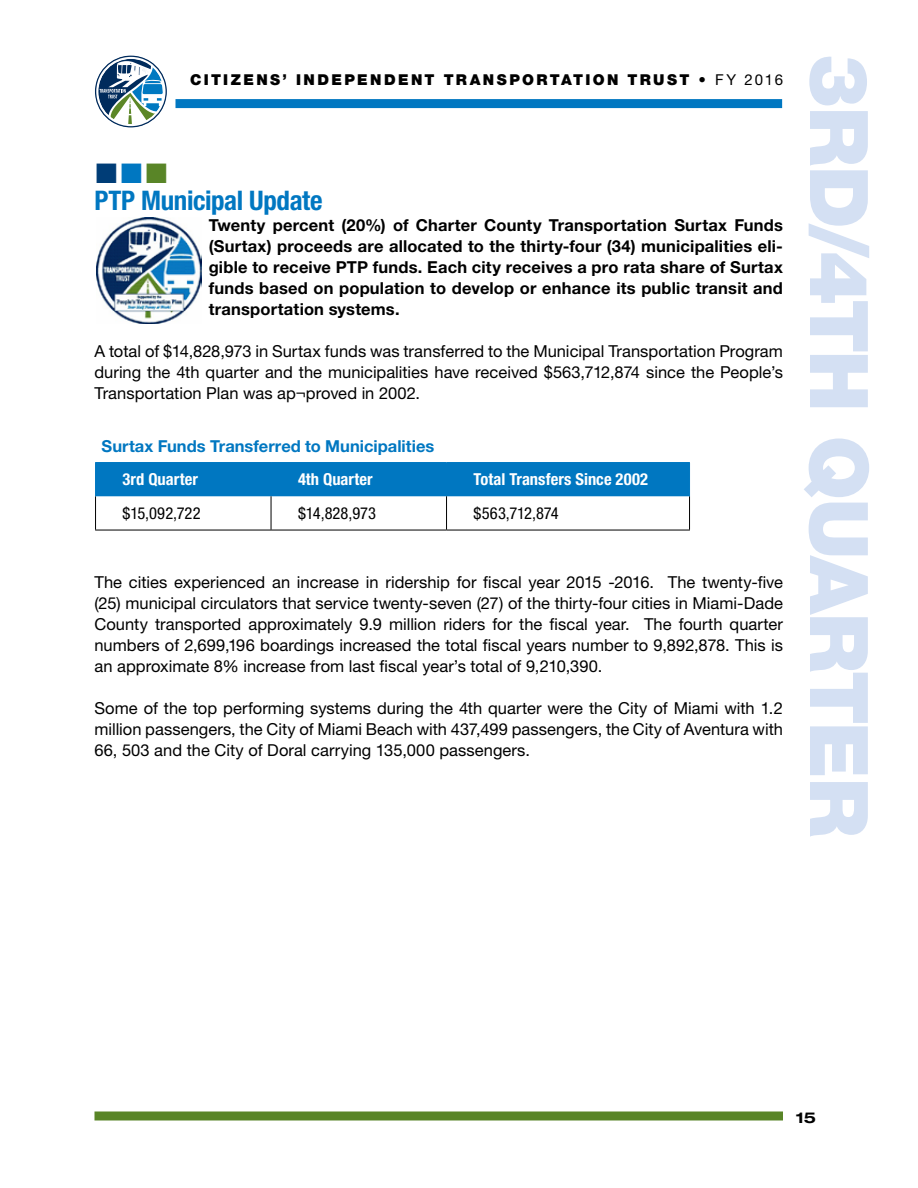
<style>
.page{position:relative;width:918px;height:1188px;background:#fff}
.page>*{position:absolute;margin:0;border:0;box-sizing:border-box;transform-origin:0 0}
.t1{font:900 81px "Helvetica Neue LT Std";letter-spacing:-.025em;color:#d4e0f3}
.t2{font:700 condensed 27px "Helvetica Neue LT Std";letter-spacing:-.015em;color:#0077c1}
.t3{font:16.5px/21px "Helvetica Neue LT Std";color:#000;text-align:justify}
.t4{font:700 16.5px/21px "Helvetica Neue LT Std";letter-spacing:.01em;color:#000;text-align:justify}
.t5{font:700 condensed 16.5px "Helvetica Neue LT Std";letter-spacing:.005em;color:#fff}
.t6{font:700 16.5px "Helvetica Neue LT Std";color:#0077c1}
.t7{font:condensed 16.5px "Helvetica Neue LT Std";color:#000}
.t8{font:900 15px "Helvetica Neue LT Std";letter-spacing:.155em;color:#000}
.t9{font:700 expanded 15px "Helvetica Neue LT Std";color:#000}
.s1{font-weight:400}
</style>
<div class="page">
<svg style="left:95px;top:55px;width:72px;height:73px"></svg>
<div style="left:176px;top:99px;width:606px;height:9px;background:#0077c1"></div>
<div style="left:94px;top:1112px;width:689px;height:8px;background:#598527"></div>
<img style="left:96px;top:218px;width:106px;height:106px">
<div style="left:96px;top:463px;width:593px;height:33px;background:#0077c1"></div>
<hr style="left:271px;top:496px;width:1px;height:34px;background:#000">
<hr style="left:446px;top:496px;width:1px;height:34px;background:#000">
<hr style="left:95px;top:530px;width:176px;height:1px;background:#000">
<hr style="left:271px;top:530px;width:176px;height:1px;background:#000">
<hr style="left:447px;top:530px;width:243px;height:1px;background:#000">
<hr style="left:95px;top:496px;width:1px;height:34px;background:#000">
<hr style="left:689px;top:496px;width:1px;height:34px;background:#000">
<hr style="left:95px;top:462px;width:176px;height:1px;background:#0077c1">
<hr style="left:95px;top:463px;width:1px;height:33px;background:#0077c1">
<hr style="left:271px;top:462px;width:176px;height:1px;background:#0077c1">
<hr style="left:447px;top:462px;width:243px;height:1px;background:#0077c1">
<hr style="left:689px;top:463px;width:1px;height:33px;background:#0077c1">
<p class="t8" style="left:190px;top:71px;width:594px">CITIZENS’ INDEPENDENT TRANSPORTATION TRUST • <span class="s1">FY 2016</span></p>
<h2 class="t2" style="left:94px;top:184px;width:230px">PTP Municipal Update</h2>
<p class="t4" style="left:209px;top:214px;width:576px">Twenty percent (20%) of Charter County Transportation Surtax Funds (Surtax) proceeds are allocated to the thirty-four (34) municipalities eli&shy;gible to receive PTP funds. Each city receives a pro rata share of Surtax funds based on population to develop or enhance its public transit and transportation systems.</p>
<p class="t3" style="left:94px;top:340px;width:690px">A total of $14,828,973 in Surtax funds was transferred to the Municipal Transportation Program during the 4th quarter and the municipalities have received $563,712,874 since the People’s Transportation Plan was ap¬proved in 2002.</p>
<p class="t6" style="left:102px;top:436px;width:334px">Surtax Funds Transferred to Municipalities</p>
<p class="t5" style="left:123px;top:469px;width:77px">3rd Quarter</p>
<p class="t5" style="left:298px;top:469px;width:76px">4th Quarter</p>
<p class="t5" style="left:474px;top:469px;width:176px">Total Transfers Since 2002</p>
<p class="t7" style="left:123px;top:504px;width:80px">$15,092,722</p>
<p class="t7" style="left:298px;top:504px;width:80px">$14,828,973</p>
<p class="t7" style="left:474px;top:504px;width:87px">$563,712,874</p>
<p class="t3" style="left:94px;top:571px;width:690px">The cities experienced an increase in ridership for fiscal year 2015 -2016. The twenty-five (25) municipal circulators that service twenty-seven (27) of the thirty-four cities in Miami-Dade County transported approximately 9.9 million riders for the fiscal year. The fourth quarter numbers of 2,699,196 boardings increased the total fiscal years number to 9,892,878. This is an approximate 8% increase from last fiscal year’s total of 9,210,390.</p>
<p class="t3" style="left:94px;top:697px;width:690px">Some of the top performing systems during the 4th quarter were the City of Miami with 1.2 million passengers, the City of Miami Beach with 437,499 passengers, the City of Aventura with 66, 503 and the City of Doral carrying 135,000 passengers.</p>
<h1 class="t1" style="left:887px;top:54px;width:785px;rotate:90deg">3RD/4TH QUARTER</h1>
<p class="t9" style="left:796px;top:1108px;width:21px">15</p>
</div>
